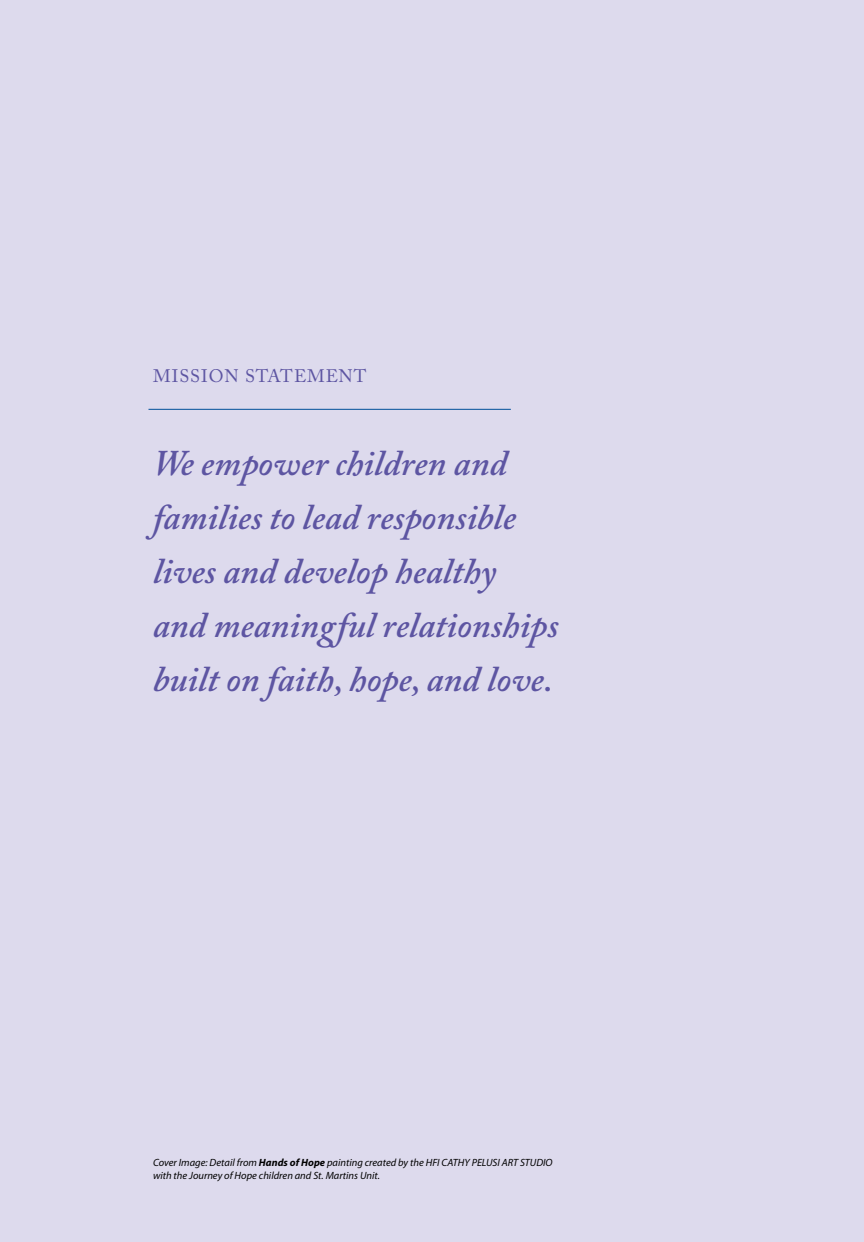
<style>
.page{position:relative;width:864px;height:1242px;background:#dddaed}
.page>*{position:absolute;margin:0;border:0;box-sizing:border-box;transform-origin:0 0}
.t1{font:italic 600 36px/54px "Adobe Caslon Pro";color:#5d55a2}
.t2{font:18px "Adobe Caslon Pro";letter-spacing:.055em;color:#5d55a2}
.t3{font:italic 10.5px/12.6px "Myriad Pro";color:#000}
.s1{font-weight:700}
</style>
<div class="page">
<hr style="left:148px;top:409px;width:363px;height:1px;background:#004f9a">
<h2 class="t2" style="left:153px;top:365px;width:215px">MISSION STATEMENT</h2>
<h1 class="t1" style="left:153px;top:435px;width:407px">We empower children and families to lead responsible lives and develop healthy<br>and meaningful relationships built on faith, hope, and love.</h1>
<p class="t3" style="left:153px;top:1156px;width:401px">Cover Image: Detail from <span class="s1">Hands of Hope</span> painting created by the HFI CATHY PELUSI ART STUDIO with the Journey of Hope children and St. Martins Unit.</p>
</div>
